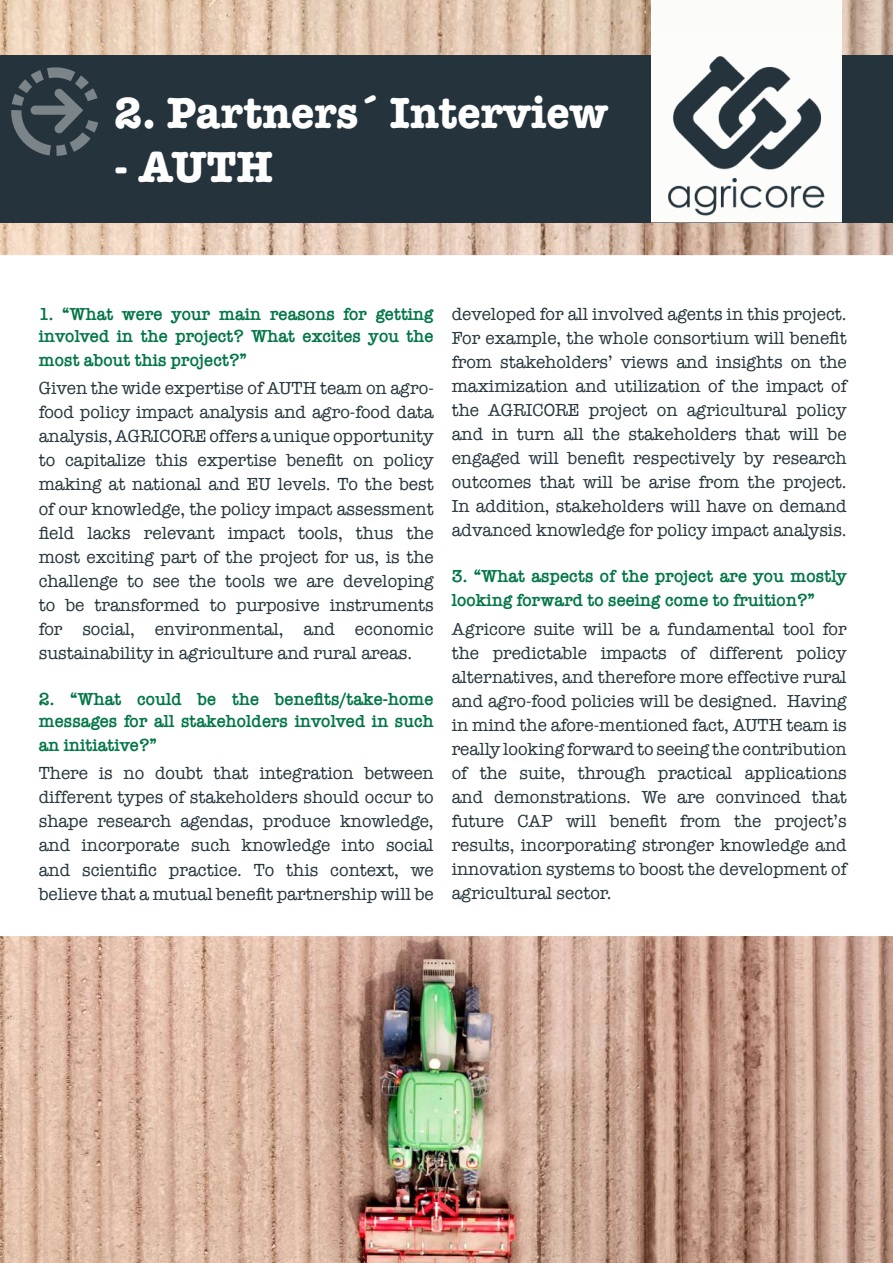
<style>
.page{position:relative;width:893px;height:1263px;background:#fff}
.page>*{position:absolute;margin:0;border:0;box-sizing:border-box;transform-origin:0 0}
.t1{font:700 45px "American Typewriter";color:#fff;scale:.95 1}
.t2{font:18px/24px "American Typewriter";color:#25343c;text-align:justify}
.t3{font:600 18px/22.4px "American Typewriter";color:#007645;scale:.96 1}
</style>
<div class="page">
<img style="left:0;top:0;width:893px;height:1263px">
<div style="left:651px;top:0;width:191px;height:56px;background:#fbfbf7"></div>
<div style="left:0;top:55px;width:893px;height:168px;background:#25343c"></div>
<img style="left:651px;top:55px;width:191px;height:178px">
<svg style="left:11px;top:67px;width:87px;height:89px"></svg>
<h1 class="t1" style="left:114px;top:74px;width:521px">2. Partners´ Interview</h1>
<h1 class="t1" style="left:114px;top:128px;width:169px">- AUTH</h1>
<p class="t3" style="left:39px;top:302px;width:413px">1. “What were your main reasons for getting involved in the project? What excites you the</p>
<p class="t3" style="left:39px;top:349px;width:218px">most about this project?”</p>
<p class="t2" style="left:39px;top:376px;width:396px">Given the wide expertise of AUTH team on agro&shy;food policy impact analysis and agro-food data analysis, AGRICORE offers a unique opportunity to capitalize this expertise benefit on policy making at national and EU levels. To the best of our knowledge, the policy impact assessment field lacks relevant impact tools, thus the most exciting part of the project for us, is the challenge to see the tools we are developing to be transformed to purposive instruments for social, environmental, and economic sustainability in agriculture and rural areas.</p>
<p class="t3" style="left:39px;top:687px;width:413px">2. “What could be the benefits/take-home messages for all stakeholders involved in such</p>
<p class="t3" style="left:39px;top:734px;width:125px">an initiative?”</p>
<p class="t2" style="left:39px;top:761px;width:396px">Τhere is no doubt that integration between different types of stakeholders should occur to shape research agendas, produce knowledge, and incorporate such knowledge into social and scientific practice. To this context, we believe that a mutual benefit partnership will be</p>
<p class="t2" style="left:452px;top:301px;width:396px">developed for all involved agents in this project.<br>For example, the whole consortium will benefit from stakeholders’ views and insights on the maximization and utilization of the impact of the AGRICORE project on agricultural policy and in turn all the stakeholders that will be engaged will benefit respectively by research outcomes that will be arise from the project.<br>In addition, stakeholders will have on demand advanced knowledge for policy impact analysis.</p>
<p class="t3" style="left:452px;top:564px;width:413px;line-height:24px">3. “What aspects of the project are you mostly looking forward to seeing come to fruition?”</p>
<p class="t2" style="left:452px;top:616px;width:396px">Agricore suite will be a fundamental tool for the predictable impacts of different policy alternatives, and therefore more effective rural and agro-food policies will be designed. Having in mind the afore-mentioned fact, AUTH team is really looking forward to seeing the contribution of the suite, through practical applications and demonstrations. We are convinced that future CAP will benefit from the project’s results, incorporating stronger knowledge and innovation systems to boost the development of agricultural sector.</p>
</div>
